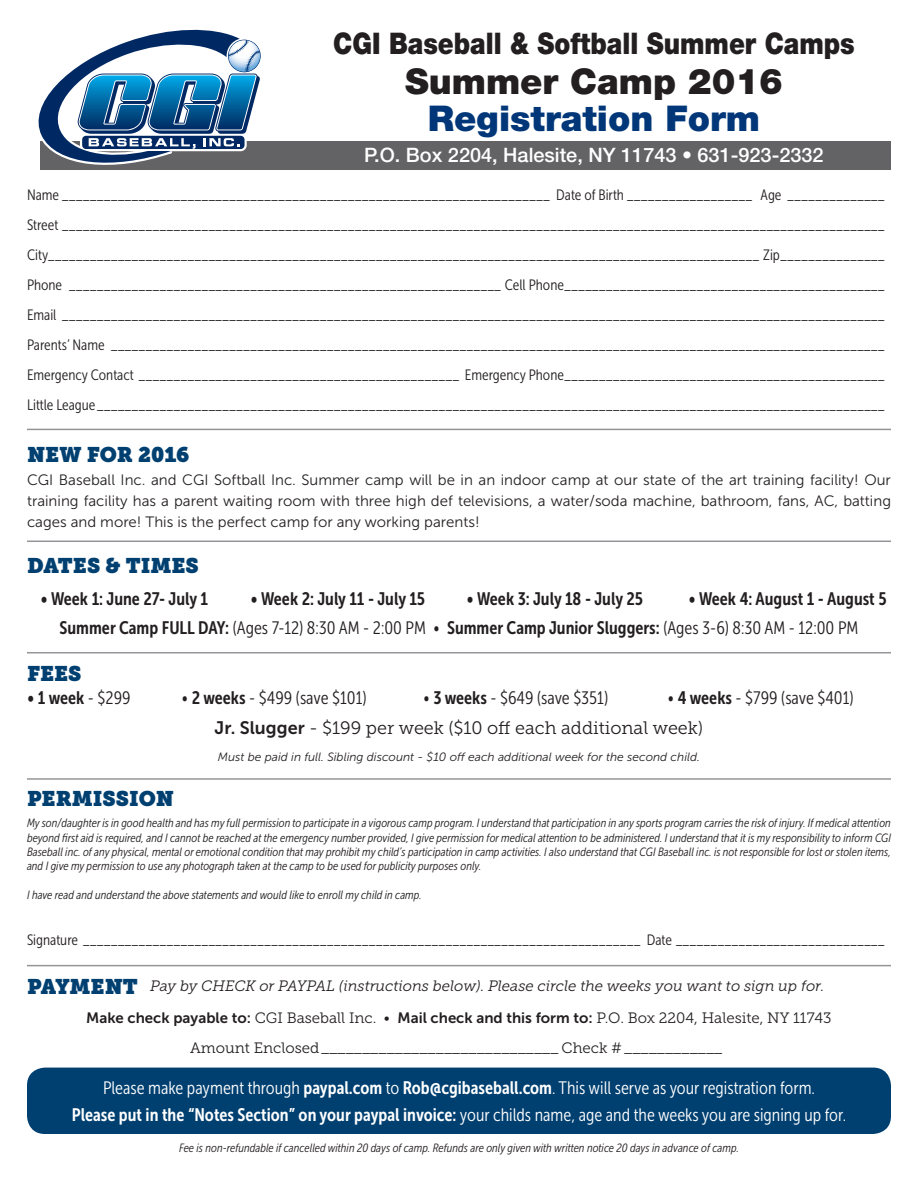
<style>
.page{position:relative;width:918px;height:1188px;background:#fff}
.page>*{position:absolute;margin:0;border:0;box-sizing:border-box;transform-origin:0 0}
.t1{font:900 35.55px "Helvetica Neue";color:#013778}
.t2{font:900 35.55px "Helvetica Neue";color:#231f20}
.t3{font:900 29.85px "Helvetica Neue";color:#231f20;scale:.85 1}
.t4{font:21px "Museo Slab";color:#004071}
.t5{font:500 19.95px "Helvetica Neue";color:#fff}
.t6{font:18px "Museo Sans Cond 300";color:#231f20}
.t7{font:18px "Museo Sans Cond 700";color:#fff}
.t8{font:18px "Museo Sans Cond 300";color:#fff}
.t9{font:18px "Museo Sans Cond 700";color:#231f20}
.t10{font:18px "Museo Slab 300";color:#231f20}
.t11{font:15px/30px "Museo Sans Cond 300";color:#231f20;text-align:justify}
.t12{font:15px/21px "Museo Sans 300";color:#231f20;text-align:justify}
.t13{font:italic 15px/31.5px "Museo Slab 300";color:#231f20}
.t14{font:15px "Museo Slab 300";color:#231f20}
.t15{font:italic 12px/14.4px "Museo Sans Cond 300";color:#231f20;text-align:justify}
.t16{font:italic 12px "Museo Sans 300";color:#231f20}
.s1{font-family:"Museo Sans Cond 700"}
.s2{font-family:"Museo Sans Cond 300"}
.s3{font-family:"Museo Sans 700"}
.s4{font-family:"Museo Sans 700";font-style:normal}
.s5{font-style:normal}
</style>
<div class="page">
<div style="left:41px;top:141px;width:850px;height:28px;background:#636366"></div>
<svg style="left:38px;top:29px;width:227px;height:141px"></svg>
<div style="left:27px;top:1068px;width:864px;height:66px;background:#004071;border-radius:18px"></div>
<hr style="left:27px;top:652px;width:864px;height:1px;background:#939598">
<hr style="left:27px;top:541px;width:864px;height:1px;background:#939598">
<hr style="left:27px;top:429px;width:864px;height:1px;background:#939598">
<hr style="left:27px;top:778px;width:864px;height:2px;background:#939598">
<hr style="left:27px;top:965px;width:864px;height:1px;background:#939598">
<h2 class="t3" style="left:333px;top:25px;width:615px">CGI Baseball &amp; Softball Summer Camps</h2>
<h1 class="t2" style="left:405px;top:60px;width:379px">Summer Camp 2016</h1>
<h1 class="t1" style="left:428px;top:97px;width:334px">Registration Form</h1>
<h3 class="t5" style="left:364px;top:143px;width:461px">P.O. Box 2204, Halesite, NY 11743 • 631-923-2332</h3>
<p class="t11" style="left:27px;top:180px;width:859px">Name ______________________________________________________________________ Date of Birth __________________ Age ______________ Street ______________________________________________________________________________________________________________________ City______________________________________________________________________________________________________ Zip_______________ Phone ______________________________________________________________ Cell Phone______________________________________________ Email ______________________________________________________________________________________________________________________ Parents’ Name _______________________________________________________________________________________________________________ Emergency Contact ______________________________________________ Emergency Phone______________________________________________ Little League_________________________________________________________________________________________________________________</p>
<h3 class="t4" style="left:27px;top:443px;width:164px">NEW FOR 2016</h3>
<p class="t12" style="left:27px;top:470px;width:866px">CGI Baseball Inc. and CGI Softball Inc. Summer camp will be in an indoor camp at our state of the art training facility! Our training facility has a parent waiting room with three high def televisions, a water/soda machine, bathroom, fans, AC, batting cages and more! This is the perfect camp for any working parents!</p>
<h3 class="t4" style="left:27px;top:553px;width:173px">DATES &amp; TIMES</h3>
<p class="t9" style="left:41px;top:588px;width:169px">• Week 1: June 27- July 1</p>
<p class="t9" style="left:251px;top:588px;width:176px">• Week 2: July 11 - July 15</p>
<p class="t9" style="left:467px;top:588px;width:178px">• Week 3: July 18 - July 25</p>
<p class="t9" style="left:689px;top:588px;width:200px">• Week 4: August 1 - August 5</p>
<p class="t6" style="left:60px;top:618px;width:800px"><span class="s1">Summer Camp FULL DAY:</span> (Ages 7-12) 8:30 AM - 2:00 PM • <span class="s1">Summer Camp Junior Sluggers:</span> (Ages 3-6) 8:30 AM - 12:00 PM</p>
<h3 class="t4" style="left:27px;top:661px;width:56px">FEES</h3>
<p class="t9" style="left:27px;top:687px;width:105px">• 1 week <span class="s2">- $299</span></p>
<p class="t6" style="left:181px;top:688px;width:187px">• <span class="s1">2 weeks</span> - $499 (save $101)</p>
<p class="t6" style="left:423px;top:688px;width:187px">• <span class="s1">3 weeks</span> - $649 (save $351)</p>
<p class="t6" style="left:667px;top:688px;width:188px">• <span class="s1">4 weeks</span> - $799 (save $401)</p>
<p class="t10" style="left:215px;top:718px;width:490px"><span class="s3">Jr. Slugger</span> - $199 per week ($10 off each additional week)</p>
<h3 class="t4" style="left:27px;top:786px;width:149px">PERMISSION</h3>
<p class="t16" style="left:218px;top:750px;width:484px">Must be paid in full. Sibling discount - $10 off each additional week for the second child.</p>
<p class="t15" style="left:27px;top:816px;width:866px">My son/daughter is in good health and has my full permission to participate in a vigorous camp program. I understand that participation in any sports program carries the risk of injury. If medical attention beyond first aid is required, and I cannot be reached at the emergency number provided, I give permission for medical attention to be administered. I understand that it is my responsibility to inform CGI Baseball inc. of any physical, mental or emotional condition that may prohibit my child’s participation in camp activities. I also understand that CGI Baseball inc. is not responsible for lost or stolen items, and I give my permission to use any photograph taken at the camp to be used for publicity purposes only.</p>
<p class="t15" style="left:27px;top:888px;width:396px">I have read and understand the above statements and would like to enroll my child in camp.</p>
<p class="t11" style="left:27px;top:925px;width:859px">Signature ________________________________________________________________________________ Date ______________________________</p>
<h3 class="t4" style="left:27px;top:974px;width:112px">PAYMENT</h3>
<p class="t13" style="left:86px;top:971px;width:747px;text-indent:64px">Pay by CHECK or PAYPAL (instructions below). Please circle the weeks you want to sign up for.<br><span class="s4">Make check payable to:</span> <span class="s5">CGI Baseball Inc. •</span> <span class="s4">Mail check and this form to:</span> <span class="s5">P.O. Box 2204, Halesite, NY 11743</span></p>
<p class="t14" style="left:190px;top:1040px;width:534px">Amount Enclosed_____________________________ Check #____________</p>
<p class="t8" style="left:103px;top:1078px;width:713px">Please make payment through <span class="s1">paypal.com</span> to <span class="s1">Rob@cgibaseball.com</span>. This will serve as your registration form.</p>
<p class="t7" style="left:72px;top:1105px;width:776px">Please put in the “Notes Section” on your paypal invoice: <span class="s2">your childs name, age and the weeks you are signing up for.</span></p>
<p class="t15" style="left:179px;top:1141px;width:561px">Fee is non-refundable if cancelled within 20 days of camp. Refunds are only given with written notice 20 days in advance of camp.</p>
</div>
